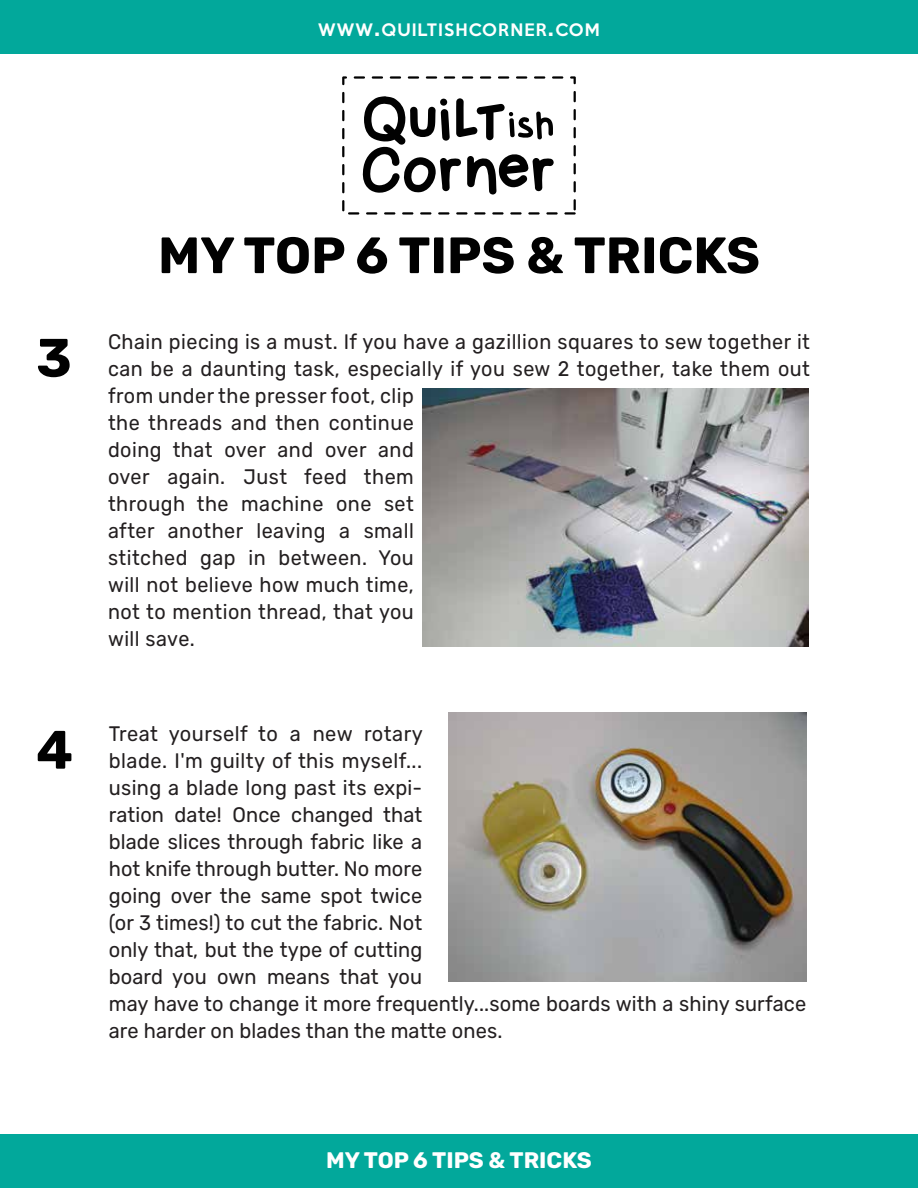
<style>
.page{position:relative;width:918px;height:1188px;background:#fff}
.page>*{position:absolute;margin:0;border:0;box-sizing:border-box;transform-origin:0 0}
.t1{font:700 54px "Rubik";color:#010101}
.t2{font:700 51px "Rubik";color:#010101}
.t3{font:700 22.5px "Rubik";color:#fff}
.t4{font:21px/27px "Rubik";letter-spacing:.02em;color:#231f20;scale:.95 1}
.t5{font:21px/27px "Rubik";letter-spacing:.02em;color:#231f20;scale:.94 1}
.t6{font:500 15.75px "Keep Calm";letter-spacing:.075em;color:#fff}
.s1{font-size:22.5px}
</style>
<div class="page">
<div style="left:0;top:1134px;width:918px;height:54px;background:#02a89b"></div>
<svg style="left:574px;top:145px;width:2px;height:11px"></svg>
<svg style="left:444px;top:76px;width:11px;height:3px"></svg>
<svg style="left:354px;top:76px;width:11px;height:3px"></svg>
<svg style="left:372px;top:76px;width:11px;height:3px"></svg>
<svg style="left:408px;top:76px;width:11px;height:3px"></svg>
<svg style="left:390px;top:76px;width:11px;height:3px"></svg>
<svg style="left:574px;top:163px;width:2px;height:11px"></svg>
<svg style="left:574px;top:127px;width:2px;height:11px"></svg>
<svg style="left:516px;top:76px;width:11px;height:3px"></svg>
<svg style="left:552px;top:76px;width:11px;height:3px"></svg>
<svg style="left:574px;top:109px;width:2px;height:11px"></svg>
<svg style="left:534px;top:76px;width:11px;height:3px"></svg>
<svg style="left:570px;top:76px;width:6px;height:8px"></svg>
<svg style="left:462px;top:76px;width:11px;height:3px"></svg>
<svg style="left:498px;top:76px;width:11px;height:3px"></svg>
<svg style="left:574px;top:91px;width:2px;height:11px"></svg>
<svg style="left:480px;top:76px;width:11px;height:3px"></svg>
<svg style="left:426px;top:76px;width:11px;height:3px"></svg>
<svg style="left:564px;top:199px;width:12px;height:16px"></svg>
<svg style="left:342px;top:76px;width:5px;height:9px"></svg>
<svg style="left:574px;top:181px;width:2px;height:11px"></svg>
<svg style="left:342px;top:92px;width:216px;height:123px"></svg>
<div style="left:0;top:0;width:918px;height:54px;background:#02a89b"></div>
<img style="left:448px;top:712px;width:358px;height:269px">
<img style="left:423px;top:388px;width:385px;height:258px">
<p class="t6" style="left:318px;top:16px;width:283px">WWW<span class="s1">.</span>QUILTISHCORNER<span class="s1">.</span>COM</p>
<h2 class="t2" style="left:158px;top:226px;width:603px">MY TOP 6 TIPS &amp; TRICKS</h2>
<h1 class="t1" style="left:36px;top:326px;width:37px">3</h1>
<p class="t5" style="left:108px;top:328px;width:748px">Chain piecing is a must. If you have a gazillion squares to sew together it can be a daunting task, especially if you sew 2 together, take them out from under the presser foot, clip<br>the threads and then continue<br>doing that over and over and<br>over again. Just feed them<br>through the machine one set<br>after another leaving a small<br>stitched gap in between. You<br>will not believe how much time,<br>not to mention thread, that you<br>will save.</p>
<h1 class="t1" style="left:36px;top:718px;width:38px">4</h1>
<p class="t4" style="left:109px;top:721px;width:736px">Treat yourself to a new rotary<br>blade. I'm guilty of this myself...<br>using a blade long past its expi-<br>ration date! Once changed that<br>blade slices through fabric like a<br>hot knife through butter. No more<br>going over the same spot twice<br>(or 3 times!) to cut the fabric. Not<br>only that, but the type of cutting<br>board you own means that you<br>may have to change it more frequently...some boards with a shiny surface are harder on blades than the matte ones.</p>
<p class="t3" style="left:326px;top:1148px;width:267px">MY TOP 6 TIPS &amp; TRICKS</p>
</div>
